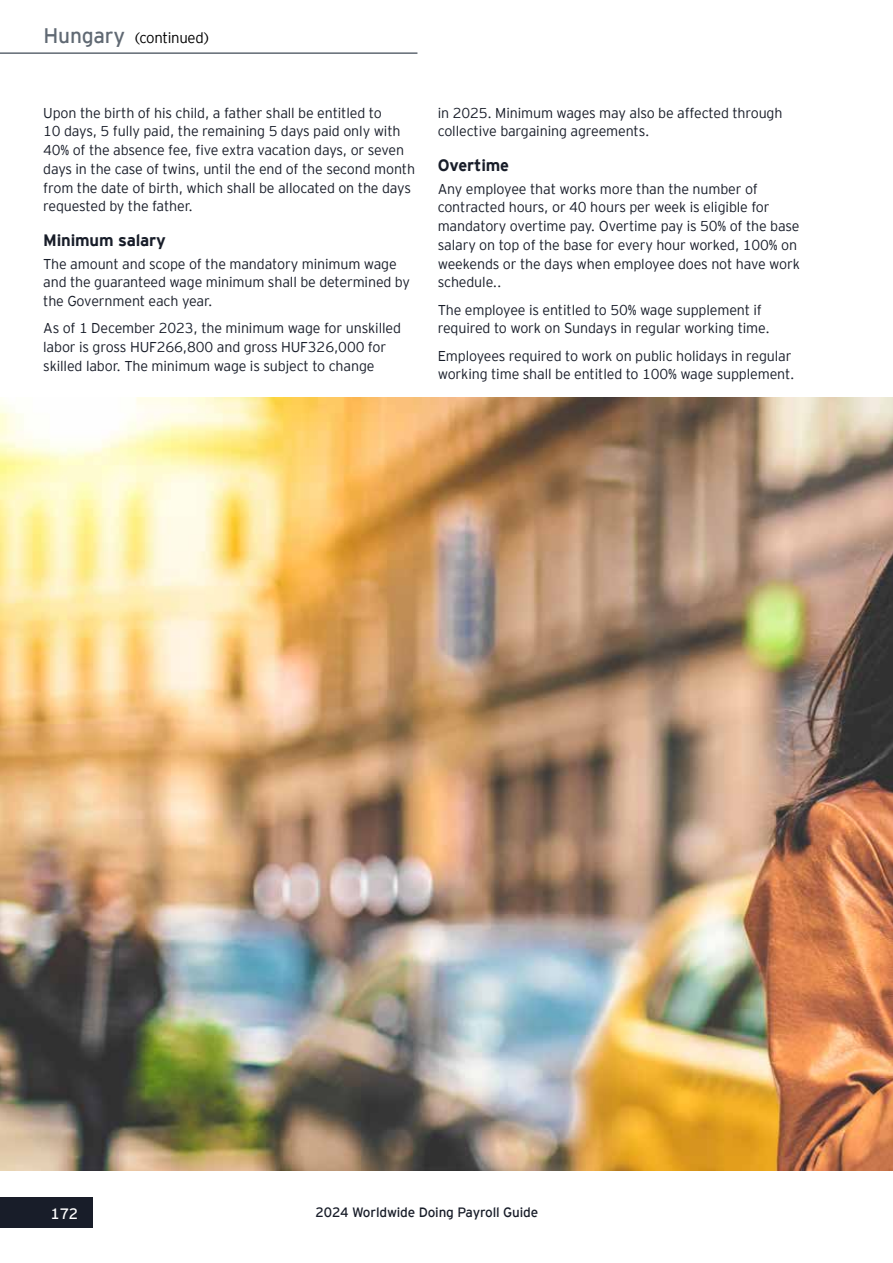
<style>
.page{position:relative;width:893px;height:1263px;background:#fff}
.page>*{position:absolute;margin:0;border:0;box-sizing:border-box;transform-origin:0 0}
.t1{font:700 16.5px "EY Interstate";letter-spacing:-.01em;color:#181d29}
.t2{font:300 15px "EY Interstate";letter-spacing:-.02em;color:#000}
.t3{font:15px "EY Interstate";color:#fff}
.t4{font:300 14.25px/18.8px "EY Interstate";letter-spacing:-.01em;color:#181d29}
.t5{font:13.5px "EY Interstate";letter-spacing:-.01em;color:#181d29}
.s1{font-weight:400;font-size:21px;color:#606973}
</style>
<div class="page">
<hr style="left:0;top:52px;width:417px;height:2px;background:#606973">
<div style="left:0;top:1197px;width:93px;height:31px;background:#181d29"></div>
<img style="left:0;top:398px;width:893px;height:772px">
<p class="t2" style="left:43px;top:27px;width:167px"><span class="s1">Hungary</span> (continued)</p>
<p class="t4" style="left:43px;top:102px;width:373px">Upon the birth of his child, a father shall be entitled to<br>10 days, 5 fully paid, the remaining 5 days paid only with 40% of the absence fee, five extra vacation days, or seven days in the case of twins, until the end of the second month from the date of birth, which shall be allocated on the days requested by the father.</p>
<p class="t1" style="left:43px;top:228px;width:124px">Minimum salary</p>
<p class="t4" style="left:43px;top:253px;width:368px">The amount and scope of the mandatory minimum wage and the guaranteed wage minimum shall be determined by the Government each year.</p>
<p class="t4" style="left:43px;top:318px;width:359px">As of 1 December 2023, the minimum wage for unskilled labor is gross HUF266,800 and gross HUF326,000 for skilled labor. The minimum wage is subject to change</p>
<p class="t4" style="left:438px;top:102px;width:346px">in 2025. Minimum wages may also be affected through collective bargaining agreements.</p>
<p class="t1" style="left:438px;top:153px;width:73px">Overtime</p>
<p class="t4" style="left:438px;top:178px;width:364px">Any employee that works more than the number of contracted hours, or 40 hours per week is eligible for mandatory overtime pay. Overtime pay is 50% of the base salary on top of the base for every hour worked, 100% on weekends or the days when employee does not have work schedule..</p>
<p class="t4" style="left:438px;top:299px;width:334px">The employee is entitled to 50% wage supplement if required to work on Sundays in regular working time.</p>
<p class="t4" style="left:438px;top:345px;width:358px">Employees required to work on public holidays in regular working time shall be entitled to 100% wage supplement.</p>
<p class="t3" style="left:51px;top:1202px;width:29px">172</p>
<p class="t5" style="left:316px;top:1202px;width:224px">2024 Worldwide Doing Payroll Guide</p>
</div>
